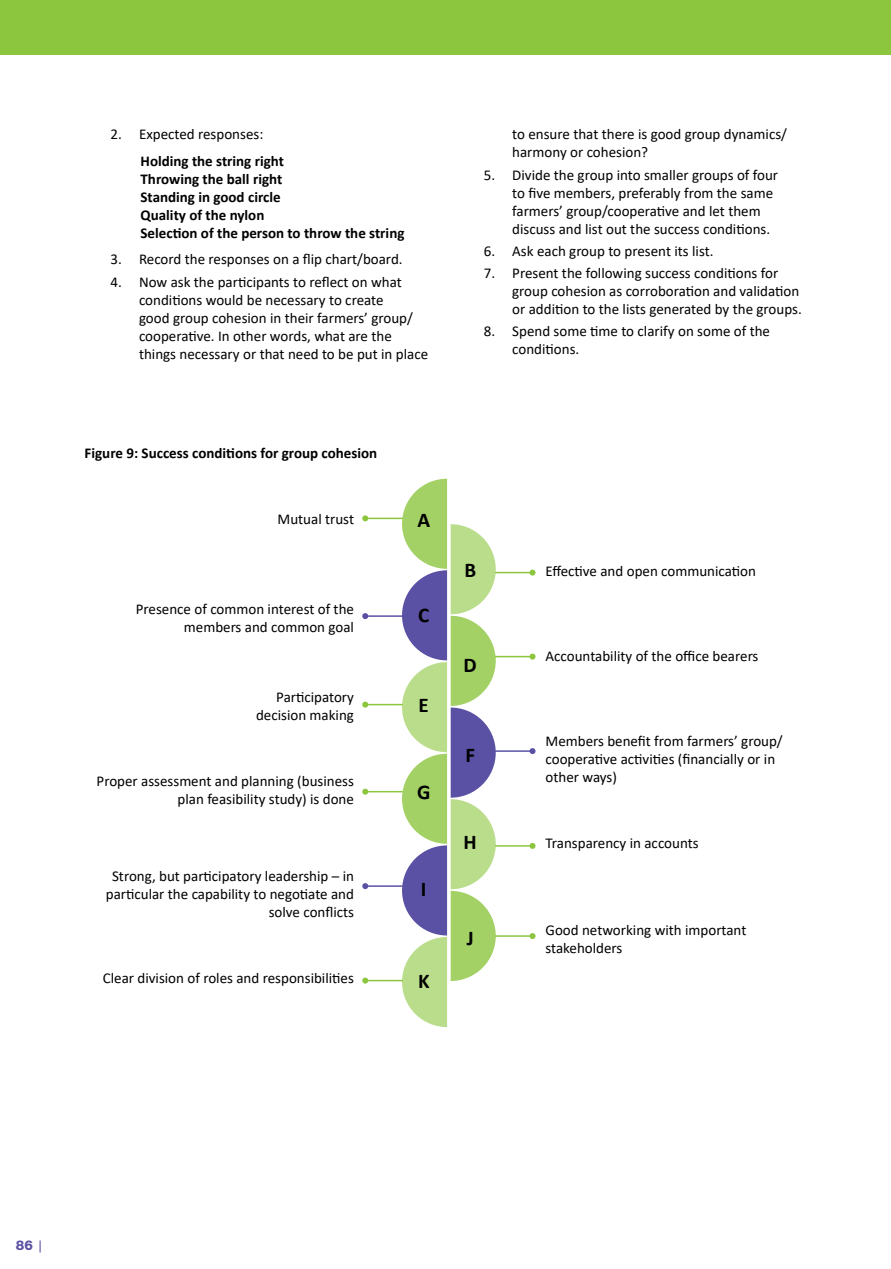
<style>
.page{position:relative;width:891px;height:1269px;background:#fff}
.page>*{position:absolute;margin:0;border:0;box-sizing:border-box;transform-origin:0 0}
.t1{font:700 21px "Calibri";color:#000}
.t2{font:15px/18px "Calibri";color:#000}
.t3{font:700 15px/18px "Calibri";color:#000}
.t4{font:800 13.5px "Helvetica Neue LT Pro";color:#5a51a4}
.s1{font-family:"Calibri";font-weight:400}
</style>
<div class="page">
<div style="left:0;top:0;width:891px;height:55px;background:#8cc63e"></div>
<svg style="left:402px;top:479px;width:94px;height:548px"></svg>
<hr style="left:495px;top:572px;width:38px;height:1px;background:#8cc63e">
<svg style="left:530px;top:570px;width:6px;height:6px"></svg>
<hr style="left:495px;top:656px;width:38px;height:1px;background:#8cc63e">
<svg style="left:530px;top:654px;width:6px;height:6px"></svg>
<hr style="left:495px;top:845px;width:38px;height:2px;background:#8cc63e">
<svg style="left:530px;top:843px;width:6px;height:6px"></svg>
<hr style="left:495px;top:750px;width:38px;height:2px;background:#5a51a4">
<svg style="left:530px;top:748px;width:6px;height:6px"></svg>
<hr style="left:495px;top:935px;width:38px;height:2px;background:#8cc63e">
<svg style="left:530px;top:933px;width:6px;height:6px"></svg>
<hr style="left:365px;top:518px;width:38px;height:1px;background:#8cc63e">
<svg style="left:362px;top:515px;width:6px;height:6px"></svg>
<hr style="left:365px;top:704px;width:38px;height:1px;background:#8cc63e">
<svg style="left:362px;top:702px;width:6px;height:6px"></svg>
<hr style="left:365px;top:791px;width:38px;height:1px;background:#8cc63e">
<svg style="left:362px;top:789px;width:6px;height:6px"></svg>
<hr style="left:365px;top:615px;width:38px;height:2px;background:#5a51a4">
<svg style="left:362px;top:613px;width:6px;height:6px"></svg>
<hr style="left:365px;top:885px;width:38px;height:2px;background:#5a51a4">
<svg style="left:362px;top:883px;width:6px;height:6px"></svg>
<hr style="left:365px;top:980px;width:38px;height:1px;background:#8cc63e">
<svg style="left:362px;top:978px;width:6px;height:6px"></svg>
<p class="t2" style="left:111px;top:125px;width:154px">2. Expected responses:</p>
<p class="t3" style="left:141px;top:152px;width:265px">Holding the string right<br>Throwing the ball right<br>Standing in good circle<br>Quality of the nylon<br>Selection of the person to throw the string</p>
<p class="t2" style="left:111px;top:250px;width:294px">3. Record the responses on a flip chart/board.</p>
<p class="t2" style="left:139px;top:272px;width:291px;text-indent:-28px">4. Now ask the participants to reflect on what conditions would be necessary to create<br>good group cohesion in their farmers’ group/ cooperative. In other words, what are the things necessary or that need to be put in place</p>
<p class="t3" style="left:85px;top:444px;width:294px">Figure 9: Success conditions for group cohesion</p>
<p class="t2" style="left:278px;top:510px;width:78px">Mutual trust</p>
<p class="t2" style="left:136px;top:600px;width:220px;text-align:right">Presence of common interest of the members and common goal</p>
<p class="t2" style="left:256px;top:687px;width:100px;text-align:right">Participatory decision making</p>
<p class="t2" style="left:97px;top:772px;width:259px;text-align:right">Proper assessment and planning (business plan feasibility study) is done</p>
<p class="t2" style="left:106px;top:867px;width:250px;text-align:right">Strong, but participatory leadership – in particular the capability to negotiate and solve conflicts</p>
<p class="t2" style="left:103px;top:969px;width:253px">Clear division of roles and responsibilities</p>
<h1 class="t1" style="left:417px;top:505px;width:14px">A</h1>
<h1 class="t1" style="left:418px;top:601px;width:13px">C</h1>
<h1 class="t1" style="left:419px;top:691px;width:12px">E</h1>
<h1 class="t1" style="left:417px;top:777px;width:15px">G</h1>
<h1 class="t1" style="left:421px;top:874px;width:7px">I</h1>
<h1 class="t1" style="left:418px;top:967px;width:13px">K</h1>
<p class="t2" style="left:512px;top:125px;width:276px">to ensure that there is good group dynamics/ harmony or cohesion?</p>
<p class="t2" style="left:512px;top:165px;width:267px;text-indent:-28px">5. Divide the group into smaller groups of four to five members, preferably from the same farmers’ group/cooperative and let them discuss and list out the success conditions.</p>
<p class="t2" style="left:484px;top:242px;width:231px">6. Ask each group to present its list.</p>
<p class="t2" style="left:512px;top:264px;width:291px;text-indent:-28px">7. Present the following success conditions for group cohesion as corroboration and validation or addition to the lists generated by the groups.</p>
<p class="t2" style="left:512px;top:322px;width:259px;text-indent:-28px">8. Spend some time to clarify on some of the conditions.</p>
<h1 class="t1" style="left:464px;top:555px;width:13px">B</h1>
<h1 class="t1" style="left:464px;top:650px;width:15px">D</h1>
<h1 class="t1" style="left:465px;top:740px;width:11px">F</h1>
<h1 class="t1" style="left:464px;top:827px;width:15px">H</h1>
<h1 class="t1" style="left:467px;top:924px;width:8px">J</h1>
<p class="t2" style="left:546px;top:562px;width:212px">Effective and open communication</p>
<p class="t2" style="left:546px;top:646px;width:214px">Accountability of the office bearers</p>
<p class="t2" style="left:546px;top:732px;width:239px">Members benefit from farmers’ group/ cooperative activities (financially or in other ways)</p>
<p class="t2" style="left:546px;top:834px;width:155px">Transparency in accounts</p>
<p class="t2" style="left:546px;top:921px;width:202px">Good networking with important stakeholders</p>
<p class="t4" style="left:16px;top:1237px;width:29px">86 <span class="s1">|</span></p>
</div>
